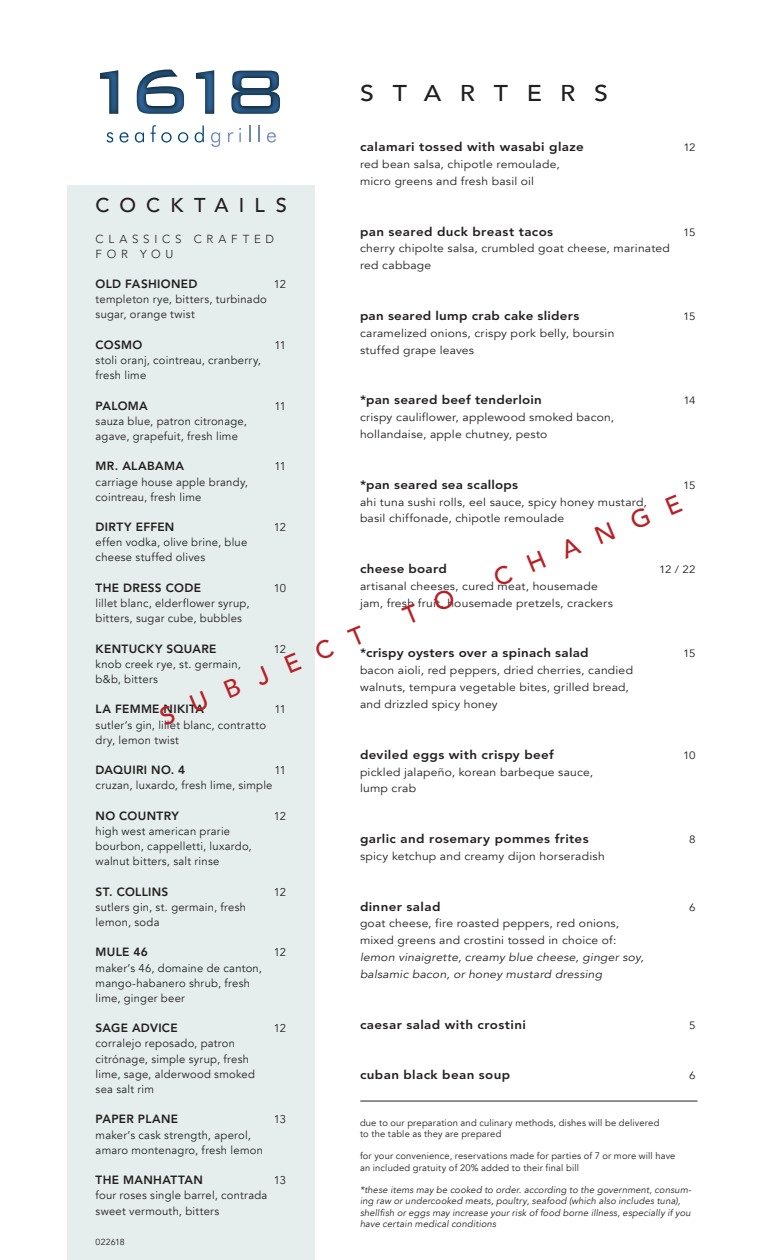
<style>
.page{position:relative;width:765px;height:1260px;background:#fff}
.page>*{position:absolute;margin:0;border:0;box-sizing:border-box;transform-origin:0 0}
.t1{font:500 25px "Avenir";color:#b92026}
.t2{font:500 22.88px "Avenir";letter-spacing:.75em;color:#231f20;scale:1.09 1}
.t3{font:500 20px "Avenir";letter-spacing:.51em;color:#231f20}
.t4{font:800 12.25px "Avenir";letter-spacing:.025em;color:#231f20;scale:1.09 1}
.t5{font:800 11.88px "Avenir";letter-spacing:.03em;color:#231f20}
.t6{font:300 11.5px/15.1px "Avenir";letter-spacing:.41em;color:#231f20}
.t7{font:11.25px/15.1px "Avenir";letter-spacing:.02em;color:#231f20}
.t8{font:11.12px/16.9px "Avenir";letter-spacing:.02em;color:#231f20;scale:1.09 1}
.t9{font:italic 11.12px/16.9px "Avenir";letter-spacing:.015em;color:#231f20;scale:1.09 1}
.t10{font:10.62px "Avenir";letter-spacing:-.04em;color:#231f20;scale:1.09 1}
.t11{font:italic 9.38px/11.2px "Avenir";letter-spacing:.02em;color:#231f20}
.t12{font:9.38px/11.2px "Avenir";letter-spacing:.02em;color:#231f20}
.t13{font:8.75px "Avenir";letter-spacing:.01em;color:#231f20}
</style>
<div class="page">
<svg style="left:106px;top:132px;width:7px;height:11px"></svg>
<svg style="left:120px;top:132px;width:9px;height:11px"></svg>
<svg style="left:135px;top:132px;width:9px;height:11px"></svg>
<svg style="left:151px;top:125px;width:21px;height:18px"></svg>
<svg style="left:178px;top:132px;width:10px;height:11px"></svg>
<svg style="left:195px;top:125px;width:9px;height:18px"></svg>
<svg style="left:211px;top:132px;width:9px;height:15px"></svg>
<svg style="left:228px;top:128px;width:13px;height:14px"></svg>
<svg style="left:249px;top:125px;width:1px;height:17px"></svg>
<svg style="left:258px;top:125px;width:2px;height:17px"></svg>
<svg style="left:267px;top:132px;width:9px;height:11px"></svg>
<img style="left:100px;top:70px;width:18px;height:44px">
<img style="left:137px;top:70px;width:47px;height:44px">
<img style="left:196px;top:70px;width:18px;height:44px">
<img style="left:231px;top:71px;width:49px;height:43px">
<div style="left:68px;top:185px;width:247px;height:1075px;background:#e5eeed"></div>
<hr style="left:360px;top:1101px;width:338px;height:1px;background:#231f20">
<h2 class="t2" style="left:360px;top:73px;width:229px">STARTERS</h2>
<p class="t4" style="left:360px;top:140px;width:207px">calamari tossed with wasabi glaze</p>
<p class="t10" style="left:683px;top:141px;width:13px">12</p>
<p class="t8" style="left:360px;top:156px;width:185px">red bean salsa, chipotle remoulade, micro greens and fresh basil oil</p>
<p class="t4" style="left:360px;top:224px;width:179px">pan seared duck breast tacos</p>
<p class="t10" style="left:683px;top:226px;width:13px">15</p>
<p class="t8" style="left:360px;top:240px;width:286px">cherry chipolte salsa, crumbled goat cheese, marinated red cabbage</p>
<p class="t4" style="left:360px;top:308px;width:203px">pan seared lump crab cake sliders</p>
<p class="t10" style="left:683px;top:310px;width:13px">15</p>
<p class="t8" style="left:360px;top:325px;width:235px">caramelized onions, crispy pork belly, boursin stuffed grape leaves</p>
<p class="t4" style="left:360px;top:393px;width:168px">*pan seared beef tenderloin</p>
<p class="t10" style="left:683px;top:394px;width:13px">14</p>
<p class="t8" style="left:360px;top:409px;width:235px">crispy cauliflower, applewood smoked bacon, hollandaise, apple chutney, pesto</p>
<p class="t4" style="left:360px;top:477px;width:147px">*pan seared sea scallops</p>
<p class="t10" style="left:683px;top:479px;width:13px">15</p>
<p class="t8" style="left:360px;top:494px;width:265px">ahi tuna sushi rolls, eel sauce, spicy honey mustard, basil chiffonade, chipotle remoulade</p>
<p class="t4" style="left:360px;top:562px;width:81px">cheese board</p>
<p class="t10" style="left:659px;top:563px;width:35px">12 / 22</p>
<p class="t8" style="left:360px;top:578px;width:233px">artisanal cheeses, cured meat, housemade jam, fresh fruit, housemade pretzels, crackers</p>
<p class="t4" style="left:360px;top:646px;width:211px">*crispy oysters over a spinach salad</p>
<p class="t10" style="left:683px;top:647px;width:13px">15</p>
<p class="t8" style="left:360px;top:662px;width:252px">bacon aioli, red peppers, dried cherries, candied walnuts, tempura vegetable bites, grilled bread, and drizzled spicy honey</p>
<p class="t4" style="left:360px;top:747px;width:179px">deviled eggs with crispy beef</p>
<p class="t10" style="left:683px;top:749px;width:13px">10</p>
<p class="t8" style="left:360px;top:764px;width:215px">pickled jalapeño, korean barbeque sauce, lump crab</p>
<p class="t4" style="left:360px;top:832px;width:211px">garlic and rosemary pommes frites</p>
<p class="t10" style="left:689px;top:833px;width:7px">8</p>
<p class="t8" style="left:360px;top:848px;width:226px">spicy ketchup and creamy dijon horseradish</p>
<p class="t4" style="left:360px;top:899px;width:75px">dinner salad</p>
<p class="t10" style="left:689px;top:901px;width:7px">6</p>
<p class="t8" style="left:360px;top:915px;width:239px">goat cheese, fire roasted peppers, red onions, mixed greens and crostini tossed in choice of:</p>
<p class="t9" style="left:360px;top:949px;width:262px">lemon vinaigrette, creamy blue cheese, ginger soy, balsamic bacon, or honey mustard dressing</p>
<p class="t4" style="left:360px;top:1017px;width:154px">caesar salad with crostini</p>
<p class="t10" style="left:689px;top:1019px;width:7px">5</p>
<h3 class="t3" style="left:96px;top:188px;width:193px">COCKTAILS</h3>
<p class="t6" style="left:96px;top:231px;width:180px">CLASSICS CRAFTED<br>FOR YOU</p>
<p class="t5" style="left:96px;top:277px;width:103px">OLD FASHIONED</p>
<p class="t7" style="left:274px;top:277px;width:14px">12</p>
<p class="t7" style="left:96px;top:292px;width:173px">templeton rye, bitters, turbinado sugar, orange twist</p>
<p class="t5" style="left:96px;top:338px;width:48px">COSMO</p>
<p class="t7" style="left:274px;top:338px;width:13px">11</p>
<p class="t7" style="left:96px;top:353px;width:167px">stoli oranj, cointreau, cranberry, fresh lime</p>
<p class="t5" style="left:96px;top:398px;width:54px">PALOMA</p>
<p class="t7" style="left:274px;top:398px;width:13px">11</p>
<p class="t7" style="left:96px;top:414px;width:153px">sauza blue, patron citronage, agave, grapefuit, fresh lime</p>
<p class="t5" style="left:96px;top:459px;width:90px">MR. ALABAMA</p>
<p class="t7" style="left:274px;top:459px;width:13px">11</p>
<p class="t7" style="left:96px;top:474px;width:154px">carriage house apple brandy, cointreau, fresh lime</p>
<p class="t5" style="left:96px;top:520px;width:80px">DIRTY EFFEN</p>
<p class="t7" style="left:274px;top:520px;width:14px">12</p>
<p class="t7" style="left:96px;top:535px;width:153px">effen vodka, olive brine, blue cheese stuffed olives</p>
<p class="t5" style="left:96px;top:581px;width:107px">THE DRESS CODE</p>
<p class="t7" style="left:274px;top:581px;width:14px">10</p>
<p class="t7" style="left:96px;top:596px;width:155px">lillet blanc, elderflower syrup, bitters, sugar cube, bubbles</p>
<p class="t5" style="left:96px;top:641px;width:122px">KENTUCKY SQUARE</p>
<p class="t7" style="left:274px;top:641px;width:14px">12</p>
<p class="t7" style="left:96px;top:657px;width:147px">knob creek rye, st. germain, b&amp;b, bitters</p>
<p class="t5" style="left:96px;top:702px;width:110px">LA FEMME NIKITA</p>
<p class="t7" style="left:274px;top:702px;width:13px">11</p>
<p class="t7" style="left:96px;top:717px;width:172px">sutler’s gin, lillet blanc, contratto dry, lemon twist</p>
<p class="t5" style="left:96px;top:763px;width:91px">DAQUIRI NO. 4</p>
<p class="t7" style="left:274px;top:763px;width:13px">11</p>
<p class="t7" style="left:96px;top:778px;width:178px">cruzan, luxardo, fresh lime, simple</p>
<p class="t5" style="left:96px;top:809px;width:85px">NO COUNTRY</p>
<p class="t7" style="left:274px;top:808px;width:14px">12</p>
<p class="t7" style="left:96px;top:824px;width:158px">high west american prarie bourbon, cappelletti, luxardo, walnut bitters, salt rinse</p>
<p class="t5" style="left:96px;top:884px;width:74px">ST. COLLINS</p>
<p class="t7" style="left:274px;top:884px;width:14px">12</p>
<p class="t7" style="left:96px;top:900px;width:152px">sutlers gin, st. germain, fresh lemon, soda</p>
<p class="t5" style="left:96px;top:945px;width:54px">MULE 46</p>
<p class="t7" style="left:274px;top:945px;width:14px">12</p>
<p class="t7" style="left:96px;top:960px;width:168px">maker’s 46, domaine de canton, mango-habanero shrub, fresh lime, ginger beer</p>
<p class="t5" style="left:96px;top:1021px;width:84px">SAGE ADVICE</p>
<p class="t7" style="left:274px;top:1021px;width:14px">12</p>
<p class="t7" style="left:96px;top:1036px;width:161px">corralejo reposado, patron citrónage, simple syrup, fresh lime, sage, alderwood smoked sea salt rim</p>
<p class="t5" style="left:96px;top:1112px;width:84px">PAPER PLANE</p>
<p class="t7" style="left:274px;top:1112px;width:13px">13</p>
<p class="t7" style="left:96px;top:1127px;width:169px">maker’s cask strength, aperol, amaro montenagro, fresh lemon</p>
<p class="t5" style="left:96px;top:1173px;width:109px">THE MANHATTAN</p>
<p class="t7" style="left:274px;top:1173px;width:13px">13</p>
<p class="t7" style="left:96px;top:1188px;width:173px">four roses single barrel, contrada sweet vermouth, bitters</p>
<p class="t13" style="left:96px;top:1237px;width:31px">022618</p>
<h1 class="t1" style="left:486px;top:560px;width:203px;rotate:-23deg">CHANGE</h1>
<h1 class="t1" style="left:153px;top:699px;width:220px;rotate:-23deg">SUBJECT</h1>
<p class="t4" style="left:360px;top:1068px;width:139px">cuban black bean soup</p>
<p class="t10" style="left:689px;top:1069px;width:7px">6</p>
<p class="t12" style="left:360px;top:1117px;width:301px">due to our preparation and culinary methods, dishes will be delivered to the table as they are prepared</p>
<p class="t12" style="left:360px;top:1151px;width:317px">for your convenience, reservations made for parties of 7 or more will have an included gratuity of 20% added to their final bill</p>
<p class="t11" style="left:360px;top:1184px;width:333px">*these items may be cooked to order. according to the government, consum&shy;ing raw or undercooked meats, poultry, seafood (which also includes tuna), shellfish or eggs may increase your risk of food borne illness, especially if you have certain medical conditions</p>
</div>
